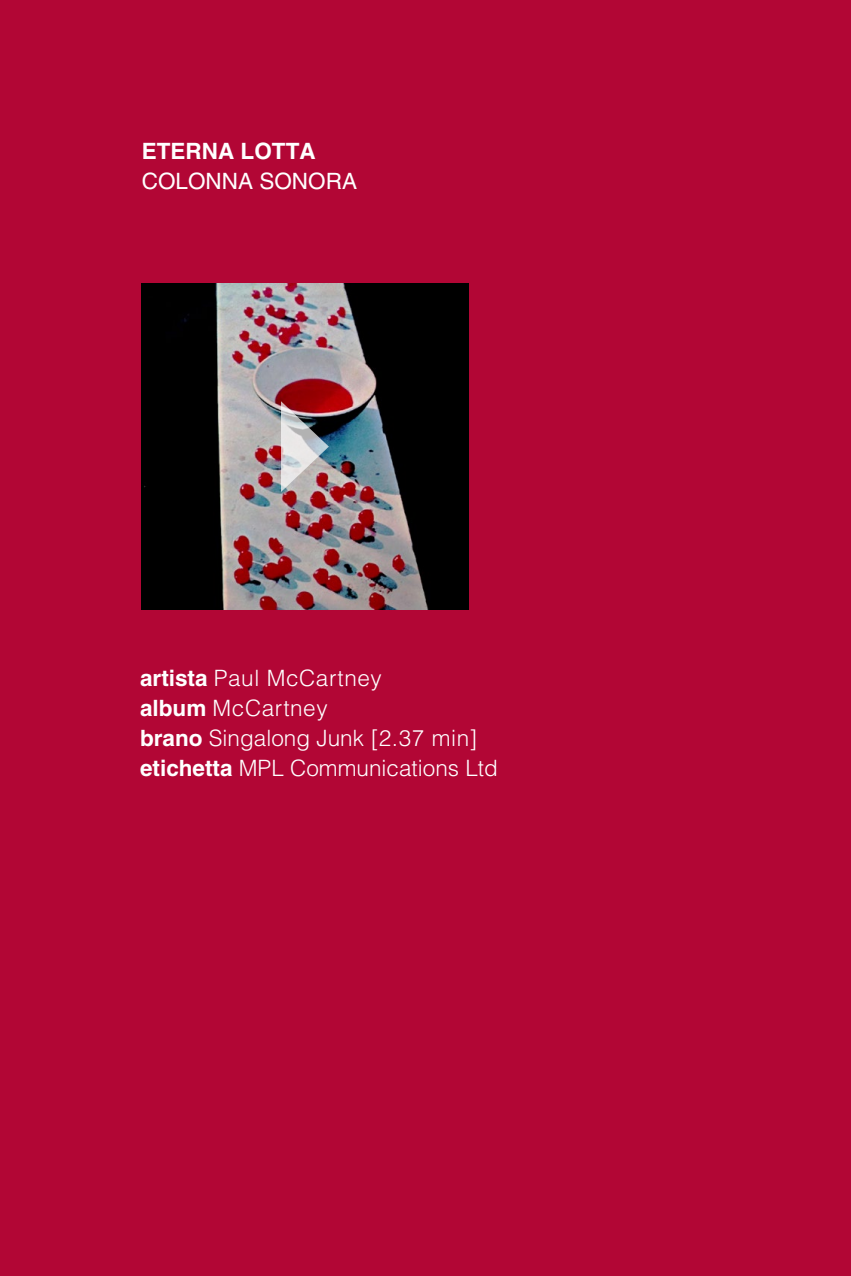
<style>
.page{position:relative;width:851px;height:1276px;background:#fff}
.page>*{position:absolute;margin:0;border:0;box-sizing:border-box;transform-origin:0 0}
.t1{font:300 22.5px/30px "Helvetica";color:#fff}
.t2{font:22.5px "Helvetica";color:#fff}
.t3{font:700 22.5px "Helvetica";color:#fff}
.s1{font-weight:700}
</style>
<div class="page">
<div style="left:0;top:0;width:850px;height:1276px;background:#b20635"></div>
<img style="left:142px;top:283px;width:326px;height:326px">
<img style="left:281px;top:401px;width:48px;height:91px">
<p class="t3" style="left:142px;top:137px;width:175px">ETERNA LOTTA</p>
<p class="t2" style="left:142px;top:168px;width:217px">COLONNA SONORA</p>
<p class="t1" style="left:140px;top:663px;width:359px"><span class="s1">artista</span> Paul McCartney<br><span class="s1">album</span> McCartney<br><span class="s1">brano</span> Singalong Junk [2.37 min] <span class="s1">etichetta</span> MPL Communications Ltd</p>
</div>
